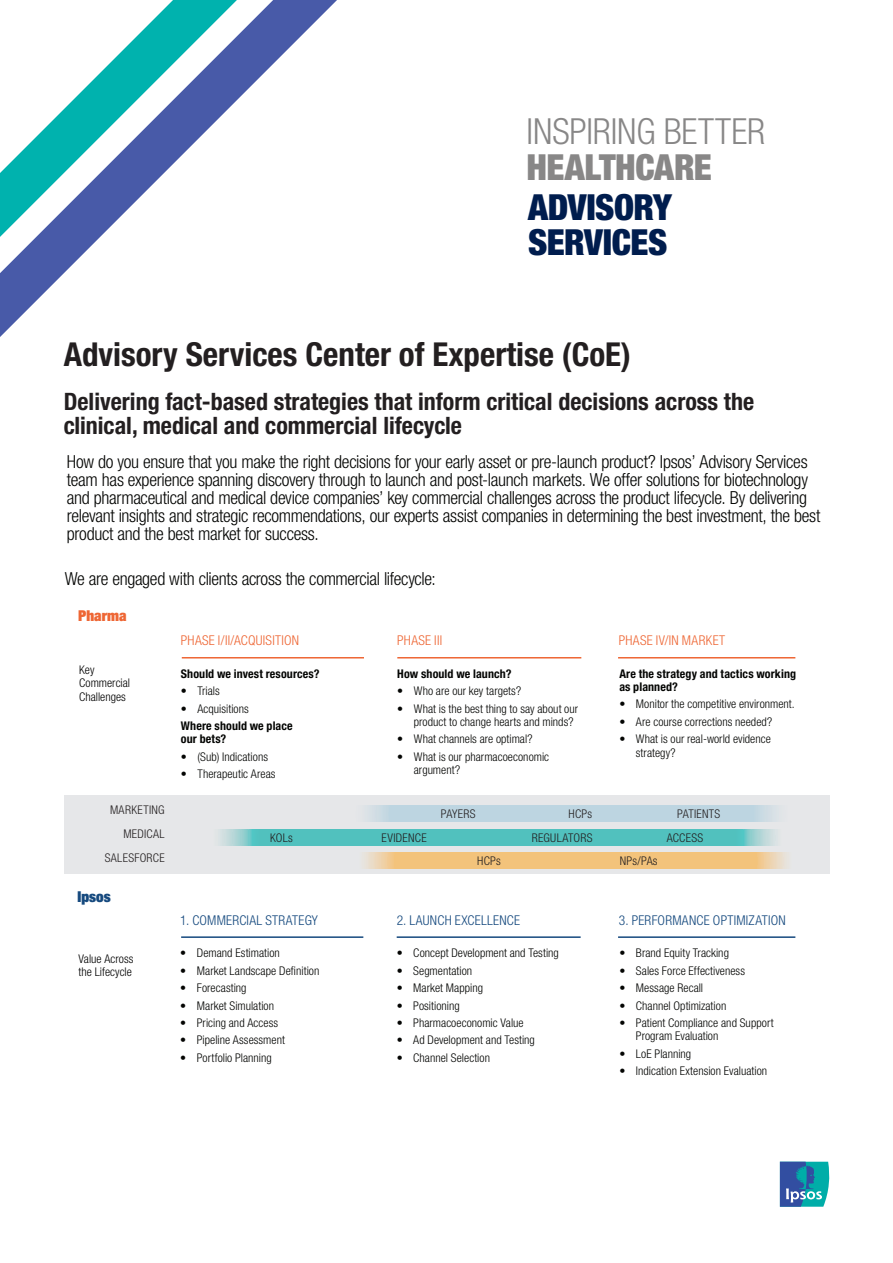
<style>
.page{position:relative;width:893px;height:1263px;background:#fff}
.page>*{position:absolute;margin:0;border:0;box-sizing:border-box;transform-origin:0 0}
.t1{font:300 condensed 36px/36px "Helvetica Neue LT Std";letter-spacing:-.005em;color:#888787}
.t2{font:900 condensed 36px/34.5px "Helvetica Neue LT Std";letter-spacing:-.015em;color:#001d4e}
.t3{font:700 condensed 33px "Helvetica Neue LT Std";color:#231f20}
.t4{font:700 condensed 24px/24px "Helvetica Neue LT Std";color:#231f20}
.Normal__Web{font:300 condensed 18px/18px "Helvetica Neue LT Std";letter-spacing:-.02em;color:#040503}
.body_copy{font:900 condensed 15px "Helvetica Neue LT Std";letter-spacing:-.005em;color:#ee6634}
.body_copy-2{font:900 condensed 15px "Helvetica Neue LT Std";color:#15497e}
.body_copy-3{font:300 condensed 13.5px "Helvetica Neue LT Std";letter-spacing:.015em;color:#15497e}
.body_copy-4{font:300 condensed 13.5px "Helvetica Neue LT Std";letter-spacing:.02em;color:#ee6634}
.t5{font:300 condensed 12px/13.2px "Helvetica Neue LT Std";letter-spacing:.005em;color:#040503}
.body_copy-5{font:700 condensed 12px/13.2px "Helvetica Neue LT Std";letter-spacing:.01em;color:#040503}
.body_copy-6{font:300 condensed 12px "Helvetica Neue LT Std";letter-spacing:.025em;color:#231f20}
.body_copy-7{font:300 condensed 12px/13.2px "Helvetica Neue LT Std";color:#000}
.s1{font-weight:900}
</style>
<div class="page">
<svg style="left:0;top:0;width:337px;height:337px"></svg>
<svg style="left:0;top:0;width:250px;height:250px"></svg>
<svg style="left:780px;top:1162px;width:49px;height:45px;background:#3289ad"></svg>
<div style="left:64px;top:795px;width:765px;height:79px;background:#e6e7e9"></div>
<hr style="left:182px;top:657px;width:182px;height:1px;background:#ee6634">
<hr style="left:181px;top:936px;width:182px;height:2px;background:#15497e">
<hr style="left:397px;top:657px;width:184px;height:1px;background:#ee6634">
<hr style="left:397px;top:936px;width:184px;height:2px;background:#15497e">
<hr style="left:618px;top:657px;width:177px;height:1px;background:#ee6634">
<hr style="left:618px;top:936px;width:177px;height:2px;background:#15497e">
<svg style="left:219px;top:829px;width:558px;height:16px;background:#5bc3c0"></svg>
<svg style="left:364px;top:853px;width:423px;height:16px;background:#f2c582"></svg>
<svg style="left:367px;top:806px;width:410px;height:15px;background:#bed5e1"></svg>
<p class="t1" style="left:526px;top:113px;width:240px">INSPIRING BETTER<br><span class="s1">HEALTHCARE</span></p>
<p class="t2" style="left:528px;top:189px;width:145px">ADVISORY<br>SERVICES</p>
<p class="t3" style="left:64px;top:334px;width:569px">Advisory Services Center of Expertise (CoE)</p>
<p class="t4" style="left:64px;top:390px;width:692px">Delivering fact-based strategies that inform critical decisions across the clinical, medical and commercial lifecycle</p>
<p class="Normal__Web" style="left:67px;top:452px;width:755px">How do you ensure that you make the right decisions for your early asset or pre-launch product? Ipsos’ Advisory Services team has experience spanning discovery through to launch and post-launch markets. We offer solutions for biotechnology and pharmaceutical and medical device companies’ key commercial challenges across the product lifecycle. By delivering relevant insights and strategic recommendations, our experts assist companies in determining the best investment, the best product and the best market for success.</p>
<p class="Normal__Web" style="left:65px;top:569px;width:373px">We are engaged with clients across the commercial lifecycle:</p>
<p class="body_copy" style="left:78px;top:606px;width:50px">Pharma</p>
<p class="body_copy-7" style="left:79px;top:663px;width:53px">Key<br>Commercial<br>Challenges</p>
<p class="body_copy-6" style="left:110px;top:803px;width:56px">MARKETING</p>
<p class="body_copy-6" style="left:123px;top:827px;width:43px">MEDICAL</p>
<p class="body_copy-6" style="left:105px;top:850px;width:61px">SALESFORCE</p>
<p class="body_copy-2" style="left:78px;top:887px;width:35px">Ipsos</p>
<p class="body_copy-7" style="left:78px;top:952px;width:57px">Value Across the Lifecycle</p>
<p class="body_copy-4" style="left:181px;top:633px;width:120px">PHASE I/II/ACQUISITION</p>
<p class="body_copy-5" style="left:181px;top:667px;width:140px">Should we invest resources?</p>
<p class="t5" style="left:181px;top:684px;width:40px">• Trials</p>
<p class="t5" style="left:181px;top:702px;width:69px">• Acquisitions</p>
<p class="body_copy-5" style="left:181px;top:719px;width:113px">Where should we place our bets?</p>
<p class="t5" style="left:181px;top:750px;width:89px">• (Sub) Indications</p>
<p class="t5" style="left:181px;top:767px;width:96px">• Therapeutic Areas</p>
<p class="body_copy-4" style="left:397px;top:633px;width:46px">PHASE III</p>
<p class="body_copy-5" style="left:397px;top:667px;width:116px">How should we launch?</p>
<p class="t5" style="left:397px;top:684px;width:125px">• Who are our key targets?</p>
<p class="t5" style="left:414px;top:702px;width:166px;text-indent:-16px">• What is the best thing to say about our product to change hearts and minds?</p>
<p class="t5" style="left:397px;top:732px;width:137px">• What channels are optimal?</p>
<p class="t5" style="left:414px;top:750px;width:137px;text-indent:-16px">• What is our pharmacoeconomic argument?</p>
<p class="body_copy-4" style="left:619px;top:633px;width:108px">PHASE IV/IN MARKET</p>
<p class="body_copy-5" style="left:619px;top:667px;width:178px">Are the strategy and tactics working as planned?</p>
<p class="t5" style="left:619px;top:697px;width:177px">• Monitor the competitive environment.</p>
<p class="t5" style="left:619px;top:715px;width:154px">• Are course corrections needed?</p>
<p class="t5" style="left:636px;top:732px;width:137px;text-indent:-16px">• What is our real-world evidence strategy?</p>
<p class="body_copy-6" style="left:441px;top:807px;width:36px">PAYERS</p>
<p class="body_copy-6" style="left:568px;top:807px;width:25px">HCPs</p>
<p class="body_copy-6" style="left:677px;top:807px;width:45px">PATIENTS</p>
<p class="body_copy-6" style="left:270px;top:831px;width:24px">KOLs</p>
<p class="body_copy-6" style="left:382px;top:831px;width:47px">EVIDENCE</p>
<p class="body_copy-6" style="left:532px;top:831px;width:62px">REGULATORS</p>
<p class="body_copy-6" style="left:667px;top:831px;width:38px">ACCESS</p>
<p class="body_copy-6" style="left:477px;top:854px;width:25px">HCPs</p>
<p class="body_copy-6" style="left:620px;top:854px;width:39px">NPs/PAs</p>
<p class="body_copy-3" style="left:180px;top:912px;width:139px">1. COMMERCIAL STRATEGY</p>
<p class="t5" style="left:180px;top:946px;width:101px">• Demand Estimation</p>
<p class="t5" style="left:180px;top:964px;width:141px">• Market Landscape Definition</p>
<p class="t5" style="left:180px;top:981px;width:68px">• Forecasting</p>
<p class="t5" style="left:180px;top:999px;width:95px">• Market Simulation</p>
<p class="t5" style="left:180px;top:1016px;width:99px">• Pricing and Access</p>
<p class="t5" style="left:180px;top:1033px;width:106px">• Pipeline Assessment</p>
<p class="t5" style="left:180px;top:1051px;width:93px">• Portfolio Planning</p>
<p class="body_copy-3" style="left:397px;top:912px;width:125px">2. LAUNCH EXCELLENCE</p>
<p class="t5" style="left:397px;top:946px;width:164px">• Concept Development and Testing</p>
<p class="t5" style="left:397px;top:964px;width:77px">• Segmentation</p>
<p class="t5" style="left:397px;top:981px;width:88px">• Market Mapping</p>
<p class="t5" style="left:397px;top:999px;width:65px">• Positioning</p>
<p class="t5" style="left:397px;top:1016px;width:129px">• Pharmacoeconomic Value</p>
<p class="t5" style="left:397px;top:1033px;width:140px">• Ad Development and Testing</p>
<p class="t5" style="left:397px;top:1051px;width:95px">• Channel Selection</p>
<p class="body_copy-3" style="left:619px;top:912px;width:168px">3. PERFORMANCE OPTIMIZATION</p>
<p class="t5" style="left:619px;top:946px;width:111px">• Brand Equity Tracking</p>
<p class="t5" style="left:619px;top:964px;width:127px">• Sales Force Effectiveness</p>
<p class="t5" style="left:619px;top:981px;width:85px">• Message Recall</p>
<p class="t5" style="left:619px;top:999px;width:108px">• Channel Optimization</p>
<p class="t5" style="left:636px;top:1016px;width:139px;text-indent:-16px">• Patient Compliance and Support<br>Program Evaluation</p>
<p class="t5" style="left:619px;top:1047px;width:73px">• LoE Planning</p>
<p class="t5" style="left:619px;top:1064px;width:149px">• Indication Extension Evaluation</p>
</div>
